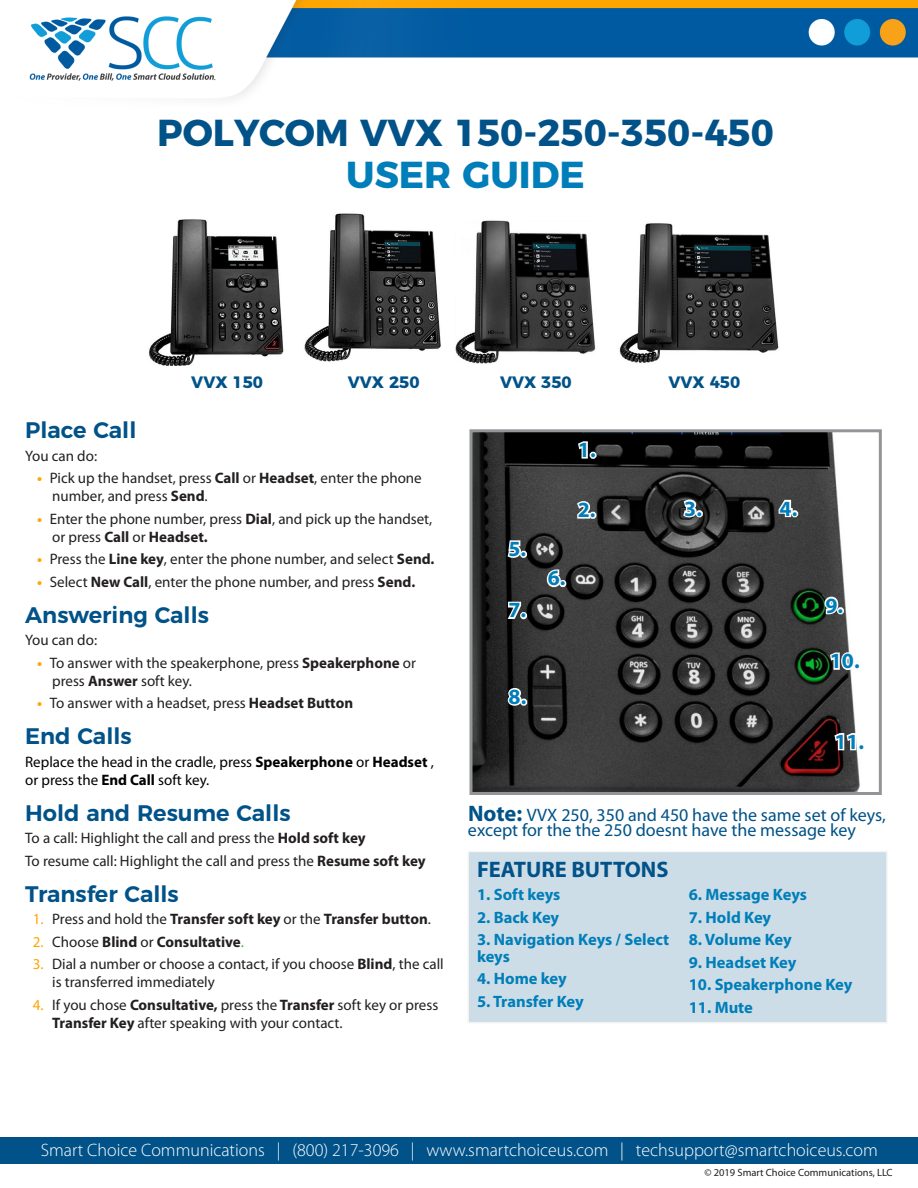
<style>
.page{position:relative;width:918px;height:1188px;background:#fff}
.page>*{position:absolute;margin:0;border:0;box-sizing:border-box;transform-origin:0 0}
.t1{font:700 37.5px "Montserrat";color:#005288}
.t2{font:700 37.5px "Montserrat";color:#007eb9}
.t3{font:600 22.5px "Montserrat";color:#005288}
.t4{font:700 22.5px "Myriad Pro";color:#005288}
.t5{font:700 21.75px "Myriad Pro";color:#007eb9}
.t6{font:300 18px "Myriad Pro";color:#fff}
.t7{font:18px/15.8px "Myriad Pro";color:#005288}
.t8{font:700 16.5px/16.5px "Myriad Pro";color:#007eb9}
.t9{font:700 16.5px "Montserrat";color:#005288}
.t10{font:15.15px/18px "Myriad Pro";color:#231f20}
.t11{font:700 15.15px "Myriad Pro";color:#231f20}
.t12{font:15.15px/18px "Myriad Pro";color:#000}
.t13{font:10.5px "Myriad Pro";color:#231f20}
.s1{font-weight:700;color:#ffa500}
.s2{font-weight:700}
.s3{font-weight:400;color:#ffa500}
.s4{font-weight:400}
.s5{font-weight:400;color:#40ae49}
.s6{color:#ffa500}
.s7{font-weight:700;font-size:22.5px}
</style>
<div class="page">
<img style="left:29px;top:0;width:889px;height:99px">
<div style="left:0;top:1137px;width:918px;height:27px;background:#005288"></div>
<div style="left:467px;top:851px;width:421px;height:173px;background:#cddde7;border:2px solid #d1d3d4"></div>
<img style="left:304px;top:213px;width:137px;height:149px">
<img style="left:455px;top:220px;width:141px;height:144px">
<img style="left:619px;top:223px;width:160px;height:140px">
<img style="left:474px;top:433px;width:386px;height:358px">
<div style="left:470px;top:429px;width:412px;height:366px;border:3px solid #939598"></div>
<svg style="left:576px;top:440px;width:13px;height:20px"></svg>
<div style="left:590px;top:452px;width:7px;height:7px;border:3px solid #fff;border-radius:50%"></div>
<svg style="left:574px;top:500px;width:18px;height:20px"></svg>
<div style="left:589px;top:512px;width:7px;height:7px;border:3px solid #fff;border-radius:50%"></div>
<svg style="left:681px;top:498px;width:17px;height:21px"></svg>
<div style="left:696px;top:510px;width:7px;height:7px;border:3px solid #fff;border-radius:50%"></div>
<svg style="left:777px;top:491px;width:17px;height:28px"></svg>
<div style="left:791px;top:510px;width:7px;height:7px;border:3px solid #fff;border-radius:50%"></div>
<svg style="left:506px;top:539px;width:17px;height:20px"></svg>
<div style="left:520px;top:551px;width:7px;height:7px;border:3px solid #fff;border-radius:50%"></div>
<svg style="left:545px;top:568px;width:17px;height:21px"></svg>
<div style="left:559px;top:580px;width:7px;height:7px;border:3px solid #fff;border-radius:50%"></div>
<svg style="left:505px;top:600px;width:18px;height:21px"></svg>
<div style="left:520px;top:612px;width:7px;height:7px;border:3px solid #fff;border-radius:50%"></div>
<svg style="left:506px;top:686px;width:17px;height:21px"></svg>
<div style="left:520px;top:699px;width:7px;height:7px;border:3px solid #fff;border-radius:50%"></div>
<svg style="left:823px;top:595px;width:17px;height:21px"></svg>
<div style="left:837px;top:607px;width:7px;height:7px;border:3px solid #fff;border-radius:50%"></div>
<svg style="left:828px;top:651px;width:28px;height:21px"></svg>
<div style="left:854px;top:663px;width:7px;height:7px;border:3px solid #fff;border-radius:50%"></div>
<svg style="left:833px;top:732px;width:25px;height:20px"></svg>
<div style="left:858px;top:743px;width:7px;height:8px;border:3px solid #fff;border-radius:50%"></div>
<img style="left:149px;top:219px;width:135px;height:146px">
<p class="t1" style="left:157px;top:102px;width:618px">POLYCOM VVX 150-250-350-450</p>
<p class="t2" style="left:346px;top:144px;width:240px">USER GUIDE</p>
<p class="t9" style="left:191px;top:369px;width:73px">VVX 150</p>
<p class="t9" style="left:348px;top:369px;width:73px">VVX 250</p>
<p class="t9" style="left:500px;top:369px;width:73px">VVX 350</p>
<p class="t9" style="left:668px;top:369px;width:73px">VVX 450</p>
<p class="t3" style="left:25px;top:412px;width:113px">Place Call</p>
<p class="t10" style="left:25px;top:447px;width:73px">You can do:</p>
<p class="t10" style="left:52px;top:470px;width:371px;text-indent:-15px"><span class="s1">•</span> Pick up the handset, press <span class="s2">Call</span> or <span class="s2">Headset</span>, enter the phone number, and press <span class="s2">Send</span>.</p>
<p class="t10" style="left:52px;top:510px;width:382px;text-indent:-15px"><span class="s1">•</span> Enter the phone number, press <span class="s2">Dial</span>, and pick up the handset, or press <span class="s2">Call</span> or <span class="s2">Headset.</span></p>
<p class="t10" style="left:37px;top:551px;width:399px"><span class="s1">•</span> Press the <span class="s2">Line key</span>, enter the phone number, and select <span class="s2">Send.</span></p>
<p class="t10" style="left:37px;top:573px;width:380px"><span class="s1">•</span> Select <span class="s2">New Call</span>, enter the phone number, and press <span class="s2">Send.</span></p>
<p class="t3" style="left:25px;top:597px;width:185px">Answering Calls</p>
<p class="t10" style="left:25px;top:632px;width:73px">You can do:</p>
<p class="t10" style="left:52px;top:654px;width:365px;text-indent:-15px"><span class="s1">•</span> To answer with the speakerphone, press <span class="s2">Speakerphone</span> or press <span class="s2">Answer</span> soft key.</p>
<p class="t10" style="left:37px;top:695px;width:318px"><span class="s1">•</span> To answer with a headset, press <span class="s2">Headset Button</span></p>
<p class="t3" style="left:25px;top:718px;width:108px">End Calls</p>
<p class="t12" style="left:25px;top:753px;width:410px">Replace the head in the cradle, press <span class="s2">Speakerphone</span> or <span class="s2">Headset</span> , or press the <span class="s2">End Call</span> soft key.</p>
<p class="t3" style="left:25px;top:795px;width:267px">Hold and Resume Calls</p>
<p class="t10" style="left:25px;top:830px;width:342px">To a call: Highlight the call and press the <span class="s2">Hold soft key</span></p>
<p class="t10" style="left:25px;top:852px;width:402px">To resume call: Highlight the call and press the <span class="s2">Resume soft key</span></p>
<p class="t3" style="left:25px;top:876px;width:155px">Transfer Calls</p>
<p class="t11" style="left:33px;top:911px;width:400px"><span class="s3">1.</span> <span class="s4">Press and hold the</span> Transfer soft key <span class="s4">or the</span> Transfer button<span class="s4">.</span></p>
<p class="t11" style="left:33px;top:933px;width:213px"><span class="s3">2.</span> <span class="s4">Choose</span> Blind <span class="s4">or</span> Consultative<span class="s5">.</span></p>
<p class="t10" style="left:52px;top:956px;width:393px;text-indent:-20px"><span class="s6">3.</span> Dial a number or choose a contact, if you choose <span class="s2">Blind</span>, the call is transferred immediately</p>
<p class="t10" style="left:52px;top:996px;width:388px;text-indent:-20px"><span class="s6">4.</span> If you chose <span class="s2">Consultative,</span> press the <span class="s2">Transfer</span> soft key or press<br><span class="s2">Transfer Key</span> after speaking with your contact.</p>
<p class="t5" style="left:578px;top:438px;width:19px">1.</p>
<p class="t5" style="left:508px;top:537px;width:19px">5.</p>
<p class="t5" style="left:508px;top:598px;width:19px">7.</p>
<p class="t5" style="left:578px;top:498px;width:19px">2.</p>
<p class="t5" style="left:684px;top:496px;width:19px">3.</p>
<p class="t5" style="left:780px;top:496px;width:19px">4.</p>
<p class="t5" style="left:548px;top:566px;width:19px">6.</p>
<p class="t5" style="left:509px;top:684px;width:19px">8.</p>
<p class="t5" style="left:825px;top:593px;width:19px">9.</p>
<p class="t5" style="left:830px;top:649px;width:31px">10.</p>
<p class="t5" style="left:834px;top:729px;width:31px">11.</p>
<p class="t7" style="left:468px;top:807px;width:419px"><span class="s7">Note:</span> VVX 250, 350 and 450 have the same set of keys, except for the the 250 doesnt have the message key</p>
<p class="t4" style="left:477px;top:857px;width:193px">FEATURE BUTTONS</p>
<p class="t8" style="left:477px;top:887px;width:85px">1. Soft keys</p>
<p class="t8" style="left:477px;top:909px;width:84px">2. Back Key</p>
<p class="t8" style="left:477px;top:932px;width:194px">3. Navigation Keys / Select keys</p>
<p class="t8" style="left:477px;top:971px;width:91px">4. Home key</p>
<p class="t8" style="left:477px;top:993px;width:108px">5. Transfer Key</p>
<p class="t8" style="left:689px;top:887px;width:120px">6. Message Keys</p>
<p class="t8" style="left:689px;top:909px;width:84px">7. Hold Key</p>
<p class="t8" style="left:689px;top:932px;width:104px">8. Volume Key</p>
<p class="t8" style="left:689px;top:954px;width:109px">9. Headset Key</p>
<p class="t8" style="left:689px;top:977px;width:165px">10. Speakerphone Key</p>
<p class="t8" style="left:689px;top:999px;width:66px">11. Mute</p>
<p class="t6" style="left:41px;top:1140px;width:839px">Smart Choice Communications | (800) 217-3096 | www.smartchoiceus.com | techsupport@smartchoiceus.com</p>
<p class="t13" style="left:704px;top:1167px;width:190px">© 2019 Smart Choice Communications, LLC</p>
</div>
